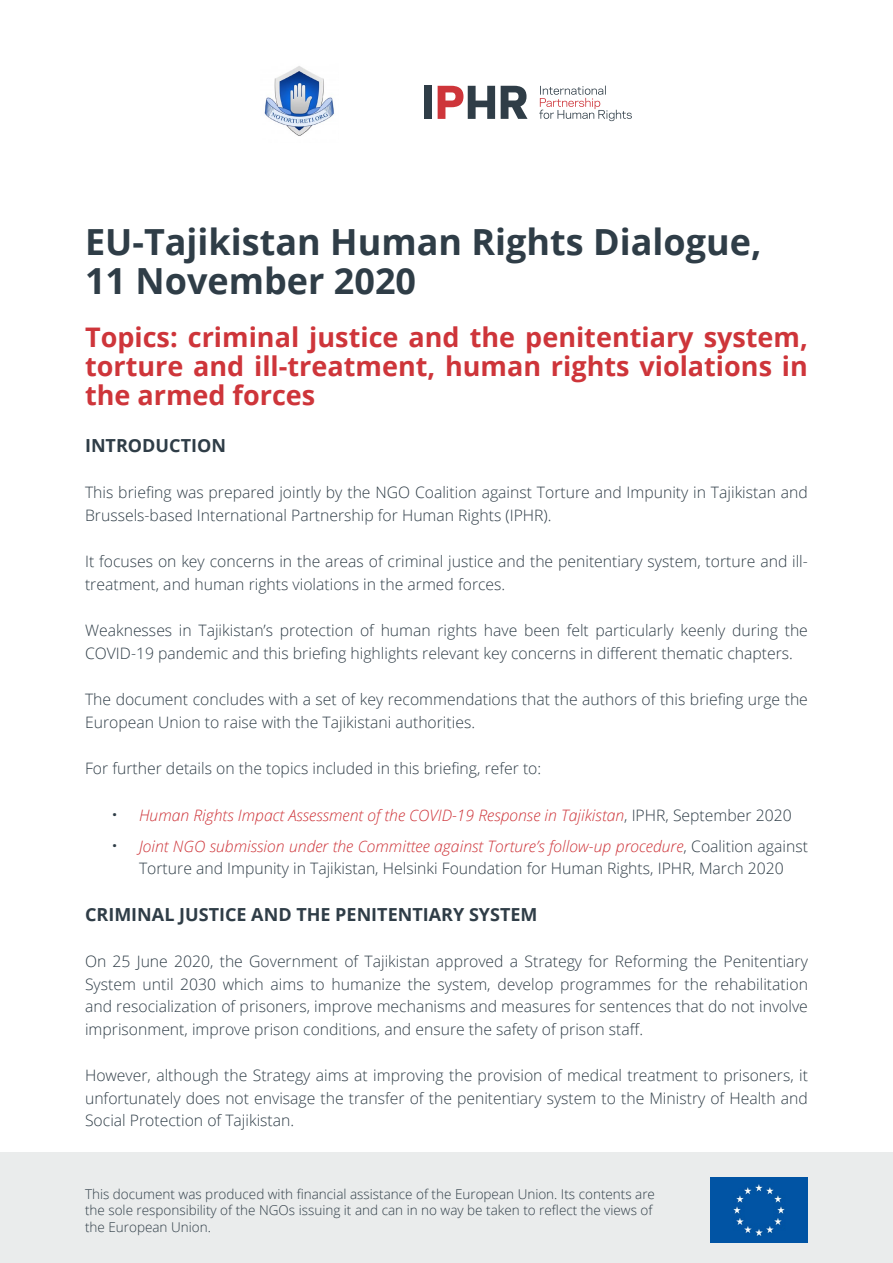
<style>
.page{position:relative;width:893px;height:1263px;background:#fff}
.page>*{position:absolute;margin:0;border:0;box-sizing:border-box;transform-origin:0 0}
.t1{font:700 36px/38.8px "Open Sans";color:#2f3d47}
.t2{font:700 27px/29.1px "Open Sans";color:#ce353a;text-align:justify}
.t3{font:700 18px "Open Sans";color:#2f3d47}
.t4{font:300 15.75px/22.5px "Open Sans";color:#2f3d47}
.t5{font:italic 300 15.75px/31px "Open Sans";color:#ce353a}
.t6{font:300 13.5px/16.2px "Open Sans";color:#2f3d47}
.s1{font-weight:700;font-style:normal;font-size:18px;color:#2f3d47}
.s2{font-style:normal;color:#2f3d47}
</style>
<div class="page">
<div style="left:424px;top:86px;width:7px;height:33px;background:#2f3d47"></div>
<svg style="left:438px;top:86px;width:57px;height:33px"></svg>
<svg style="left:501px;top:86px;width:26px;height:33px"></svg>
<svg style="left:539px;top:86px;width:93px;height:35px"></svg>
<img style="left:264px;top:66px;width:70px;height:70px">
<div style="left:0;top:1152px;width:893px;height:111px;background:#eaecec"></div>
<img style="left:710px;top:1178px;width:98px;height:64px">
<h1 class="t1" style="left:85px;top:222px;width:678px">EU-Tajikistan Human Rights Dialogue,<br>11 November 2020</h1>
<h2 class="t2" style="left:85px;top:322px;width:724px">Topics: criminal justice and the penitentiary system, torture and ill-treatment, human rights violations in the armed forces</h2>
<p class="t3" style="left:85px;top:433px;width:142px">INTRODUCTION</p>
<p class="t4" style="left:85px;top:481px;width:724px">This briefing was prepared jointly by the NGO Coalition against Torture and Impunity in Tajikistan and<br>Brussels-based International Partnership for Human Rights (IPHR).</p>
<p class="t4" style="left:85px;top:550px;width:724px">It focuses on key concerns in the areas of criminal justice and the penitentiary system, torture and ill&shy;treatment, and human rights violations in the armed forces.</p>
<p class="t4" style="left:85px;top:619px;width:724px">Weaknesses in Tajikistan’s protection of human rights have been felt particularly keenly during the<br>COVID-19 pandemic and this briefing highlights relevant key concerns in different thematic chapters.</p>
<p class="t4" style="left:85px;top:688px;width:724px">The document concludes with a set of key recommendations that the authors of this briefing urge the<br>European Union to raise with the Tajikistani authorities.</p>
<p class="t4" style="left:85px;top:757px;width:458px">For further details on the topics included in this briefing, refer to:</p>
<p class="t5" style="left:112px;top:799px;width:697px"><span class="s1">·</span> Human Rights Impact Assessment of the COVID-19 Response in Tajikistan<span class="s2">, IPHR, September 2020<br></span><span class="s1">·</span> Joint NGO submission under the Committee against Torture’s follow-up procedure<span class="s2">, Coalition against</span></p>
<p class="t4" style="left:139px;top:857px;width:646px">Torture and Impunity in Tajikistan, Helsinki Foundation for Human Rights, IPHR, March 2020</p>
<p class="t3" style="left:85px;top:902px;width:454px">CRIMINAL JUSTICE AND THE PENITENTIARY SYSTEM</p>
<p class="t4" style="left:85px;top:950px;width:724px;text-align:justify">On 25 June 2020, the Government of Tajikistan approved a Strategy for Reforming the Penitentiary System until 2030 which aims to humanize the system, develop programmes for the rehabilitation and resocialization of prisoners, improve mechanisms and measures for sentences that do not involve imprisonment, improve prison conditions, and ensure the safety of prison staff.</p>
<p class="t4" style="left:85px;top:1064px;width:724px;text-align:justify">However, although the Strategy aims at improving the provision of medical treatment to prisoners, it unfortunately does not envisage the transfer of the penitentiary system to the Ministry of Health and Social Protection of Tajikistan.</p>
<p class="t6" style="left:85px;top:1186px;width:571px">This document was produced with financial assistance of the European Union. Its contents are the sole responsibility of the NGOs issuing it and can in no way be taken to reflect the views of the European Union.</p>
</div>
